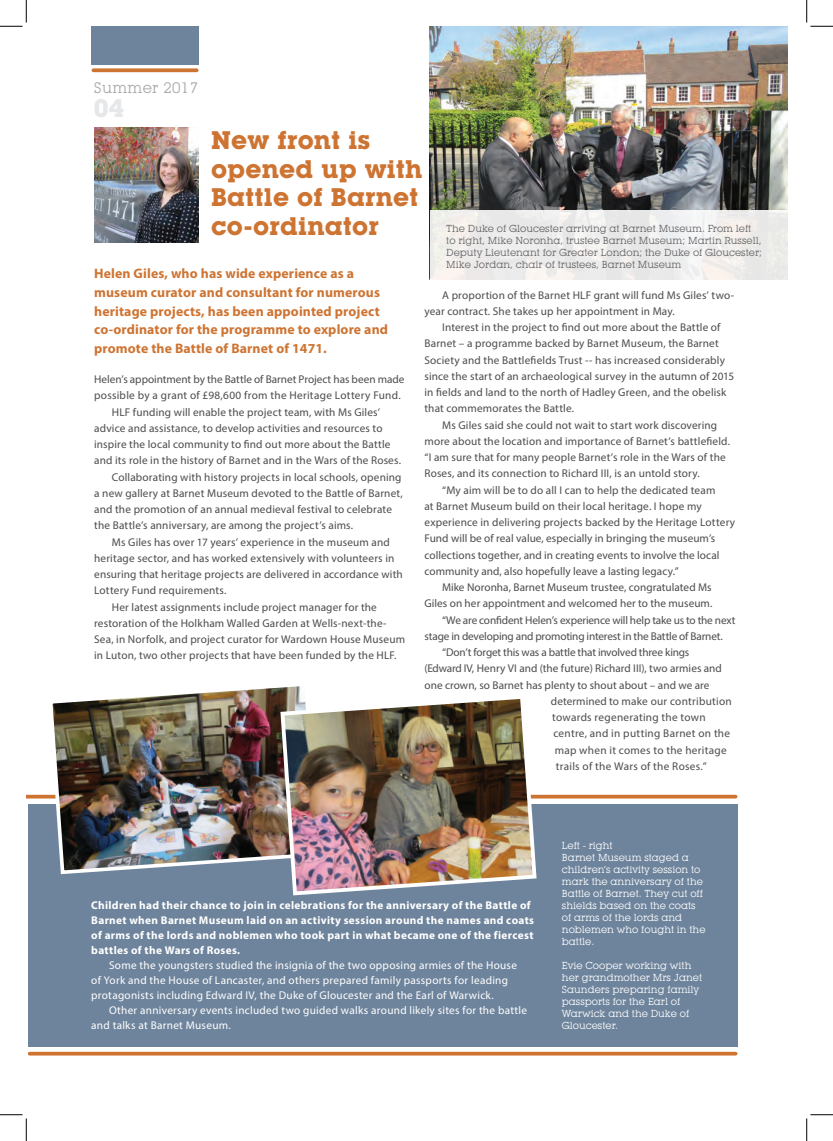
<style>
.page{position:relative;width:833px;height:1141px;background:#fff}
.page>*{position:absolute;margin:0;border:0;box-sizing:border-box;transform-origin:0 0}
.t1{font:700 25px/28.8px "Lubalin Graph IT Cby BT";letter-spacing:.01em;color:#ce7432}
.t2{font:700 25px "Lubalin Graph IT Cby BT";color:#e6e7e9}
.t3{font:15px "Lubalin Graph IT Cby BT";letter-spacing:.02em;color:#a8a9ad}
.t4{font:700 13.75px/18.8px "Myriad Pro";letter-spacing:.01em;color:#ce7432}
.t5{font:11.25px/16.2px "Myriad Pro";letter-spacing:.01em;color:#4b4c4d}
.t6{font:11.25px/15px "Myriad Pro";letter-spacing:.025em;color:#fff}
.t7{font:700 11.25px/15px "Myriad Pro";letter-spacing:.03em;color:#fff}
.t8{font:11.25px "Myriad Pro";letter-spacing:-.015em;color:#4b4c4d}
.t9{font:11.25px "Myriad Pro";letter-spacing:-.02em;color:#4b4c4d}
.t10{font:10px/12px "Lubalin Graph IT Cby BT";color:#fff}
.t11{font:10px/12px "Lubalin Graph IT Cby BT";color:#636366}
</style>
<div class="page">
<div style="left:28px;top:804px;width:709px;height:242px;background:#6e849c"></div>
<div style="left:92px;top:26px;width:107px;height:39px;background:#6e849c"></div>
<svg style="left:93px;top:68px;width:103px;height:4px"></svg>
<svg style="left:30px;top:1051px;width:705px;height:4px;background:#d78f5b"></svg>
<svg style="left:26px;top:794px;width:709px;height:4px"></svg>
<img style="left:47px;top:686px;width:254px;height:189px">
<img style="left:429px;top:27px;width:358px;height:183px">
<img style="left:278px;top:692px;width:260px;height:204px">
<img style="left:94px;top:127px;width:105px;height:116px">
<div style="left:429px;top:210px;width:358px;height:70px;background:linear-gradient(to right,#efedec,#ededec)"></div>
<svg style="left:0;top:0;width:27px;height:27px"></svg>
<svg style="left:0;top:1114px;width:27px;height:26px"></svg>
<svg style="left:806px;top:0;width:26px;height:27px"></svg>
<svg style="left:806px;top:1114px;width:26px;height:26px"></svg>
<h2 class="t3" style="left:94px;top:78px;width:106px">Summer 2017</h2>
<h1 class="t2" style="left:94px;top:93px;width:31px">04</h1>
<h1 class="t1" style="left:211px;top:125px;width:213px">New front is opened up with<br>Battle of Barnet co-ordinator</h1>
<p class="t4" style="left:94px;top:263px;width:295px">Helen Giles, who has wide experience as a museum curator and consultant for numerous heritage projects, has been appointed project co-ordinator for the programme to explore and promote the Battle of Barnet of 1471.</p>
<p class="t5" style="left:94px;top:371px;width:311px">Helen’s appointment by the Battle of Barnet Project has been made</p>
<p class="t5" style="left:94px;top:387px;width:308px">possible by a grant of £98,600 from the Heritage Lottery Fund.</p>
<p class="t5" style="left:112px;top:403px;width:269px">HLF funding will enable the project team, with Ms Giles’</p>
<p class="t5" style="left:94px;top:420px;width:290px">advice and assistance, to develop activities and resources to</p>
<p class="t5" style="left:94px;top:436px;width:298px">inspire the local community to find out more about the Battle</p>
<p class="t5" style="left:94px;top:452px;width:308px">and its role in the history of Barnet and in the Wars of the Roses.</p>
<p class="t5" style="left:112px;top:468px;width:291px">Collaborating with history projects in local schools, opening</p>
<p class="t5" style="left:94px;top:485px;width:310px">a new gallery at Barnet Museum devoted to the Battle of Barnet,</p>
<p class="t5" style="left:94px;top:501px;width:299px">and the promotion of an annual medieval festival to celebrate</p>
<p class="t5" style="left:94px;top:517px;width:260px">the Battle’s anniversary, are among the project’s aims.</p>
<p class="t5" style="left:112px;top:533px;width:279px">Ms Giles has over 17 years’ experience in the museum and</p>
<p class="t5" style="left:94px;top:549px;width:301px">heritage sector, and has worked extensively with volunteers in</p>
<p class="t5" style="left:94px;top:566px;width:310px">ensuring that heritage projects are delivered in accordance with</p>
<p class="t5" style="left:94px;top:582px;width:134px">Lottery Fund requirements.</p>
<p class="t5" style="left:112px;top:598px;width:266px">Her latest assignments include project manager for the</p>
<p class="t5" style="left:94px;top:614px;width:294px">restoration of the Holkham Walled Garden at Wells-next-the-</p>
<p class="t5" style="left:94px;top:631px;width:312px">Sea, in Norfolk, and project curator for Wardown House Museum</p>
<p class="t5" style="left:94px;top:647px;width:304px">in Luton, two other projects that have been funded by the HLF.</p>
<p class="t11" style="left:446px;top:223px;width:317px">The Duke of Gloucester arriving at Barnet Museum. From left to right, Mike Noronha, trustee Barnet Museum; Martin Russell, Deputy Lieutenant for Greater London; the Duke of Gloucester; Mike Jordan, chair of trustees, Barnet Museum</p>
<p class="t5" style="left:424px;top:286px;width:311px;text-indent:18px">A proportion of the Barnet HLF grant will fund Ms Giles’ two&shy;year contract. She takes up her appointment in May.</p>
<p class="t5" style="left:442px;top:319px;width:280px">Interest in the project to find out more about the Battle of</p>
<p class="t5" style="left:424px;top:335px;width:295px">Barnet – a programme backed by Barnet Museum, the Barnet</p>
<p class="t5" style="left:424px;top:351px;width:302px">Society and the Battlefields Trust -- has increased considerably</p>
<p class="t5" style="left:424px;top:368px;width:311px">since the start of an archaeological survey in the autumn of 2015</p>
<p class="t5" style="left:424px;top:384px;width:303px">in fields and land to the north of Hadley Green, and the obelisk</p>
<p class="t5" style="left:424px;top:400px;width:151px">that commemorates the Battle.</p>
<p class="t5" style="left:442px;top:416px;width:276px">Ms Giles said she could not wait to start work discovering</p>
<p class="t5" style="left:424px;top:433px;width:307px">more about the location and importance of Barnet’s battlefield.</p>
<p class="t5" style="left:424px;top:449px;width:302px">“I am sure that for many people Barnet’s role in the Wars of the</p>
<p class="t5" style="left:424px;top:465px;width:277px">Roses, and its connection to Richard III, is an untold story.</p>
<p class="t5" style="left:442px;top:481px;width:274px">“My aim will be to do all I can to help the dedicated team</p>
<p class="t5" style="left:424px;top:498px;width:278px">at Barnet Museum build on their local heritage. I hope my</p>
<p class="t5" style="left:424px;top:514px;width:312px">experience in delivering projects backed by the Heritage Lottery</p>
<p class="t5" style="left:424px;top:530px;width:292px">Fund will be of real value, especially in bringing the museum’s</p>
<p class="t5" style="left:424px;top:546px;width:296px">collections together, and in creating events to involve the local</p>
<p class="t5" style="left:424px;top:562px;width:255px">community and, also hopefully leave a lasting legacy.”</p>
<p class="t5" style="left:442px;top:579px;width:271px">Mike Noronha, Barnet Museum trustee, congratulated Ms</p>
<p class="t5" style="left:424px;top:595px;width:289px">Giles on her appointment and welcomed her to the museum.</p>
<p class="t8" style="left:442px;top:613px;width:295px">“We are confident Helen’s experience will help take us to the next</p>
<p class="t8" style="left:424px;top:629px;width:300px">stage in developing and promoting interest in the Battle of Barnet.</p>
<p class="t9" style="left:442px;top:645px;width:248px">“Don’t forget this was a battle that involved three kings</p>
<p class="t5" style="left:424px;top:660px;width:299px">(Edward IV, Henry VI and (the future) Richard III), two armies and</p>
<p class="t5" style="left:424px;top:676px;width:286px">one crown, so Barnet has plenty to shout about – and we are</p>
<p class="t5" style="left:550px;top:692px;width:182px">determined to make our contribution</p>
<p class="t5" style="left:552px;top:709px;width:155px">towards regenerating the town</p>
<p class="t5" style="left:553px;top:725px;width:178px">centre, and in putting Barnet on the</p>
<p class="t5" style="left:554px;top:741px;width:173px">map when it comes to the heritage</p>
<p class="t5" style="left:555px;top:757px;width:152px">trails of the Wars of the Roses.”</p>
<p class="t7" style="left:91px;top:897px;width:444px">Children had their chance to join in celebrations for the anniversary of the Battle of Barnet when Barnet Museum laid on an activity session around the names and coats of arms of the lords and noblemen who took part in what became one of the fiercest battles of the Wars of Roses.</p>
<p class="t6" style="left:91px;top:957px;width:427px;text-indent:18px">Some the youngsters studied the insignia of the two opposing armies of the House of York and the House of Lancaster, and others prepared family passports for leading protagonists including Edward IV, the Duke of Gloucester and the Earl of Warwick.</p>
<p class="t6" style="left:91px;top:1002px;width:437px;text-indent:18px">Other anniversary events included two guided walks around likely sites for the battle and talks at Barnet Museum.</p>
<p class="t10" style="left:561px;top:839px;width:145px">Left - right<br>Barnet Museum staged a children’s activity session to mark the anniversary of the<br>Battle of Barnet. They cut off shields based on the coats of arms of the lords and noblemen who fought in the battle.</p>
<p class="t10" style="left:561px;top:959px;width:142px">Evie Cooper working with her grandmother Mrs Janet<br>Saunders preparing family passports for the Earl of<br>Warwick and the Duke of<br>Gloucester.</p>
</div>
